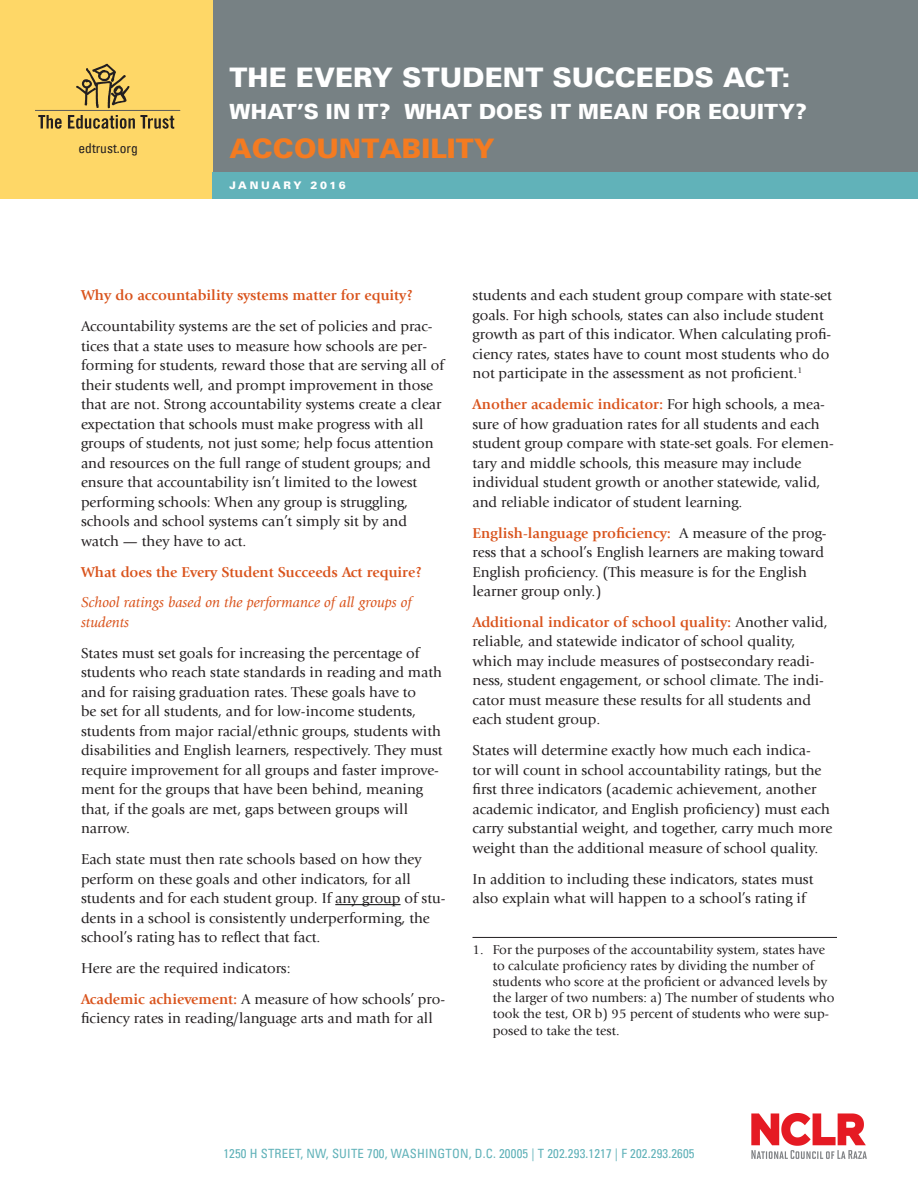
<style>
.page{position:relative;width:918px;height:1188px;background:#fff}
.page>*{position:absolute;margin:0;border:0;box-sizing:border-box;transform-origin:0 0}
.Title-White{font:900 27px "Univers LT";color:#fff}
.t1{font:900 27px "Univers LT";color:#f47b21}
.Subtitle{font:900 21px "Univers LT";letter-spacing:.005em;color:#fff}
._1_body_text_first{font:15px/19.5px "Giovanni";color:#231f20}
._1_body_text_first-2{font:700 15px "Giovanni";color:#d9531c}
._1_body_text_first-3{font:italic 15px/19.5px "Giovanni";color:#d9531c}
.Footnote_text{font:13.5px/16.2px "Giovanni";color:#231f20}
.t2{font:condensed 13.5px "Univers LT";color:#231f20}
.t3{font:condensed 12.75px "Univers LT";letter-spacing:.015em;color:#61b2b9}
._0_cover_date{font:900 10.5px "Univers LT";letter-spacing:.22em;color:#fff}
.s1{font-weight:700;color:#d9531c}
</style>
<div class="page">
<div style="left:0;top:0;width:213px;height:199px;background:#fed767"></div>
<div style="left:213px;top:0;width:705px;height:197px;background:#778184"></div>
<div style="left:213px;top:172px;width:705px;height:27px;background:#61b2b9"></div>
<svg style="left:38px;top:115px;width:24px;height:14px"></svg>
<svg style="left:68px;top:115px;width:106px;height:14px"></svg>
<svg style="left:76px;top:64px;width:54px;height:44px"></svg>
<hr style="left:35px;top:110px;width:145px;height:1px;background:#57585a">
<hr style="left:335px;top:904px;width:66px;height:1px;background:#000">
<hr style="left:472px;top:937px;width:365px;height:1px;background:#231f20">
<img style="left:751px;top:1113px;width:116px;height:46px">
<p class="t2" style="left:79px;top:140px;width:61px">edtrust.org</p>
<p class="Title-White" style="left:230px;top:60px;width:562px">THE EVERY STUDENT SUCCEEDS ACT:</p>
<p class="Subtitle" style="left:230px;top:98px;width:579px">WHAT’S IN IT? WHAT DOES IT MEAN FOR EQUITY?</p>
<h1 class="t1" style="left:230px;top:131px;width:267px">ACCOUNTABILITY</h1>
<p class="_0_cover_date" style="left:230px;top:179px;width:118px">JANUARY 2016</p>
<p class="_1_body_text_first-2" style="left:81px;top:287px;width:333px">Why do accountability systems matter for equity?</p>
<p class="_1_body_text_first" style="left:81px;top:317px;width:365px">Accountability systems are the set of policies and prac&shy;tices that a state uses to measure how schools are per&shy;forming for students, reward those that are serving all of their students well, and prompt improvement in those that are not. Strong accountability systems create a clear expectation that schools must make progress with all groups of students, not just some; help focus attention and resources on the full range of student groups; and ensure that accountability isn’t limited to the lowest performing schools: When any group is struggling, schools and school systems can’t simply sit by and watch — they have to act.</p>
<p class="_1_body_text_first-2" style="left:81px;top:563px;width:342px">What does the Every Student Succeeds Act require?</p>
<p class="_1_body_text_first-3" style="left:81px;top:593px;width:333px">School ratings based on the performance of all groups of students</p>
<p class="_1_body_text_first" style="left:81px;top:643px;width:363px">States must set goals for increasing the percentage of students who reach state standards in reading and math and for raising graduation rates. These goals have to<br>be set for all students, and for low-income students, students from major racial/ethnic groups, students with disabilities and English learners, respectively. They must require improvement for all groups and faster improve&shy;ment for the groups that have been behind, meaning that, if the goals are met, gaps between groups will narrow.</p>
<p class="_1_body_text_first" style="left:81px;top:849px;width:366px">Each state must then rate schools based on how they perform on these goals and other indicators, for all students and for each student group. If any group of stu&shy;dents in a school is consistently underperforming, the school’s rating has to reflect that fact.</p>
<p class="_1_body_text_first" style="left:81px;top:958px;width:211px">Here are the required indicators:</p>
<p class="_1_body_text_first" style="left:81px;top:989px;width:366px"><span class="s1">Academic achievement:</span> A measure of how schools’ pro&shy;ficiency rates in reading/language arts and math for all</p>
<p class="_1_body_text_first" style="left:473px;top:286px;width:361px">students and each student group compare with state-set goals. For high schools, states can also include student growth as part of this indicator. When calculating profi&shy;ciency rates, states have to count most students who do not participate in the assessment as not proficient.<sup>1</sup></p>
<p class="_1_body_text_first" style="left:472px;top:395px;width:363px"><span class="s1">Another academic indicator:</span> For high schools, a mea&shy;sure of how graduation rates for all students and each student group compare with state-set goals. For elemen&shy;tary and middle schools, this measure may include individual student growth or another statewide, valid, and reliable indicator of student learning.</p>
<p class="_1_body_text_first" style="left:472px;top:523px;width:356px"><span class="s1">English-language proficiency:</span> A measure of the prog&shy;ress that a school’s English learners are making toward English proficiency. (This measure is for the English learner group only.)</p>
<p class="_1_body_text_first" style="left:472px;top:612px;width:357px"><span class="s1">Additional indicator of school quality:</span> Another valid, reliable, and statewide indicator of school quality, which may include measures of postsecondary readi&shy;ness, student engagement, or school climate. The indi&shy;cator must measure these results for all students and each student group.</p>
<p class="_1_body_text_first" style="left:472px;top:741px;width:361px">States will determine exactly how much each indica&shy;tor will count in school accountability ratings, but the first three indicators (academic achievement, another academic indicator, and English proficiency) must each carry substantial weight, and together, carry much more weight than the additional measure of school quality.</p>
<p class="_1_body_text_first" style="left:472px;top:869px;width:343px">In addition to including these indicators, states must also explain what will happen to a school’s rating if</p>
<p class="Footnote_text" style="left:493px;top:941px;width:343px;text-indent:-20px">1. For the purposes of the accountability system, states have to calculate proficiency rates by dividing the number of students who score at the proficient or advanced levels by the larger of two numbers: a) The number of students who took the test, OR b) 95 percent of students who were sup&shy;posed to take the test.</p>
<p class="t3" style="left:223px;top:1146px;width:473px">1250 H STREET, NW, SUITE 700, WASHINGTON, D.C. 20005 | T 202.293.1217 | F 202.293.2605</p>
</div>
